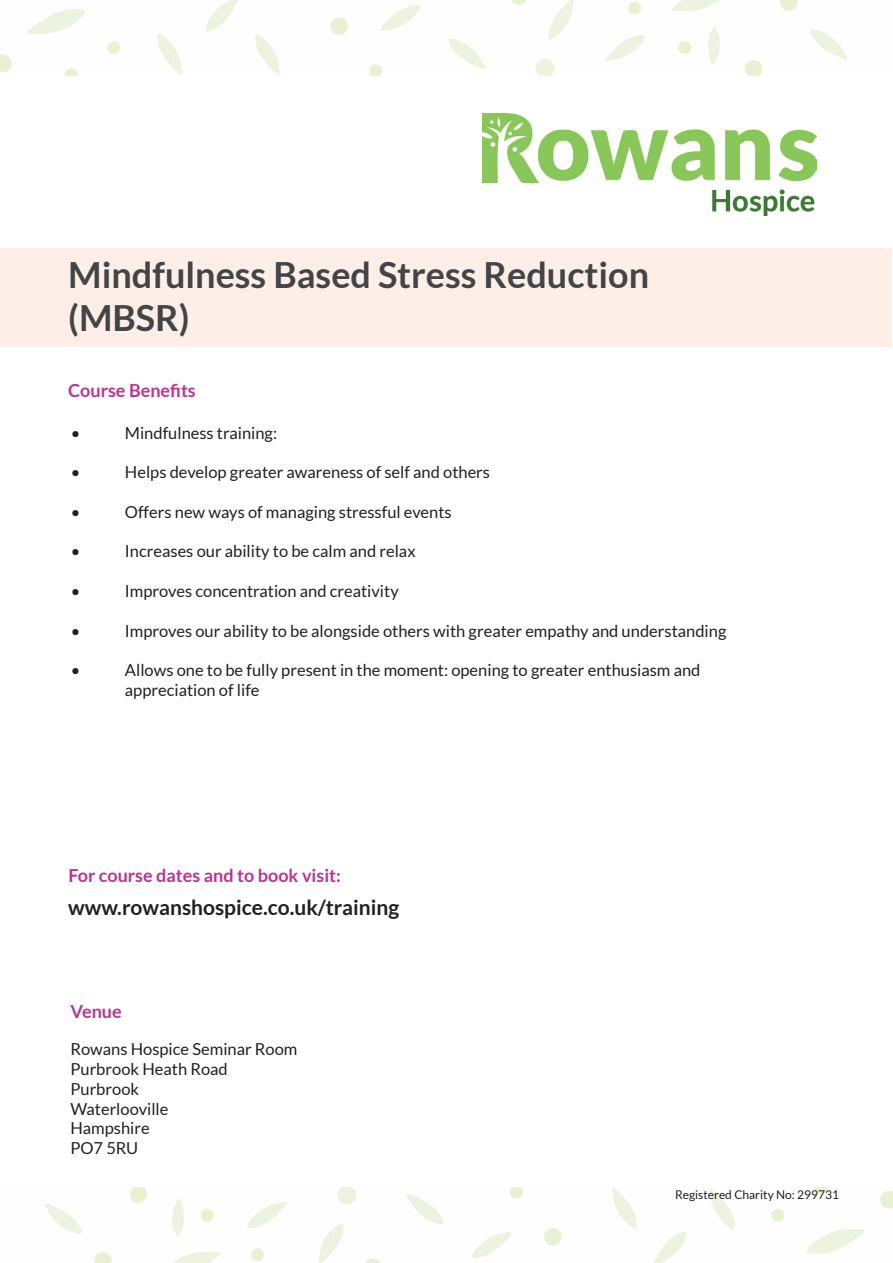
<style>
.page{position:relative;width:893px;height:1263px;background:#fff}
.page>*{position:absolute;margin:0;border:0;box-sizing:border-box;transform-origin:0 0}
.t1{font:700 36px "Lato";color:#424446}
.t2{font:700 21px "Lato";color:#231f20}
.t3{font:700 18px "Lato";color:#b83591}
.t4{font:16.5px "Lato";color:#231f20}
.t5{font:12px "Lato";color:#231f20}
</style>
<div class="page">
<div style="left:0;top:248px;width:891px;height:98px;background:#fdefe8"></div>
<img style="left:44px;top:1188px;width:849px;height:75px">
<img style="left:483px;top:114px;width:333px;height:102px">
<img style="left:0;top:0;width:848px;height:75px">
<p class="t1" style="left:68px;top:254px;width:582px">Mindfulness Based Stress Reduction</p>
<p class="t1" style="left:68px;top:297px;width:123px">(MBSR)</p>
<p class="t3" style="left:68px;top:380px;width:129px">Course Benefits</p>
<p class="t4" style="left:71px;top:423px;width:11px">•</p>
<p class="t4" style="left:125px;top:423px;width:154px">Mindfulness training:</p>
<p class="t4" style="left:71px;top:463px;width:11px">•</p>
<p class="t4" style="left:125px;top:463px;width:367px">Helps develop greater awareness of self and others</p>
<p class="t4" style="left:71px;top:503px;width:11px">•</p>
<p class="t4" style="left:125px;top:503px;width:328px">Offers new ways of managing stressful events</p>
<p class="t4" style="left:71px;top:542px;width:11px">•</p>
<p class="t4" style="left:125px;top:542px;width:292px">Increases our ability to be calm and relax</p>
<p class="t4" style="left:71px;top:582px;width:11px">•</p>
<p class="t4" style="left:125px;top:582px;width:275px">Improves concentration and creativity</p>
<p class="t4" style="left:71px;top:621px;width:11px">•</p>
<p class="t4" style="left:125px;top:621px;width:603px">Improves our ability to be alongside others with greater empathy and understanding</p>
<p class="t4" style="left:71px;top:661px;width:11px">•</p>
<p class="t4" style="left:125px;top:661px;width:577px">Allows one to be fully present in the moment: opening to greater enthusiasm and</p>
<p class="t4" style="left:125px;top:681px;width:136px">appreciation of life</p>
<p class="t3" style="left:68px;top:865px;width:274px">For course dates and to book visit:</p>
<p class="t2" style="left:68px;top:896px;width:332px">www.rowanshospice.co.uk/training</p>
<p class="t3" style="left:70px;top:1001px;width:53px">Venue</p>
<p class="t4" style="left:70px;top:1040px;width:229px">Rowans Hospice Seminar Room</p>
<p class="t4" style="left:70px;top:1060px;width:159px">Purbrook Heath Road</p>
<p class="t4" style="left:70px;top:1080px;width:70px">Purbrook</p>
<p class="t4" style="left:70px;top:1099px;width:100px">Waterlooville</p>
<p class="t4" style="left:70px;top:1119px;width:81px">Hampshire</p>
<p class="t4" style="left:70px;top:1139px;width:69px">PO7 5RU</p>
<p class="t5" style="left:675px;top:1188px;width:166px">Registered Charity No: 299731</p>
</div>
